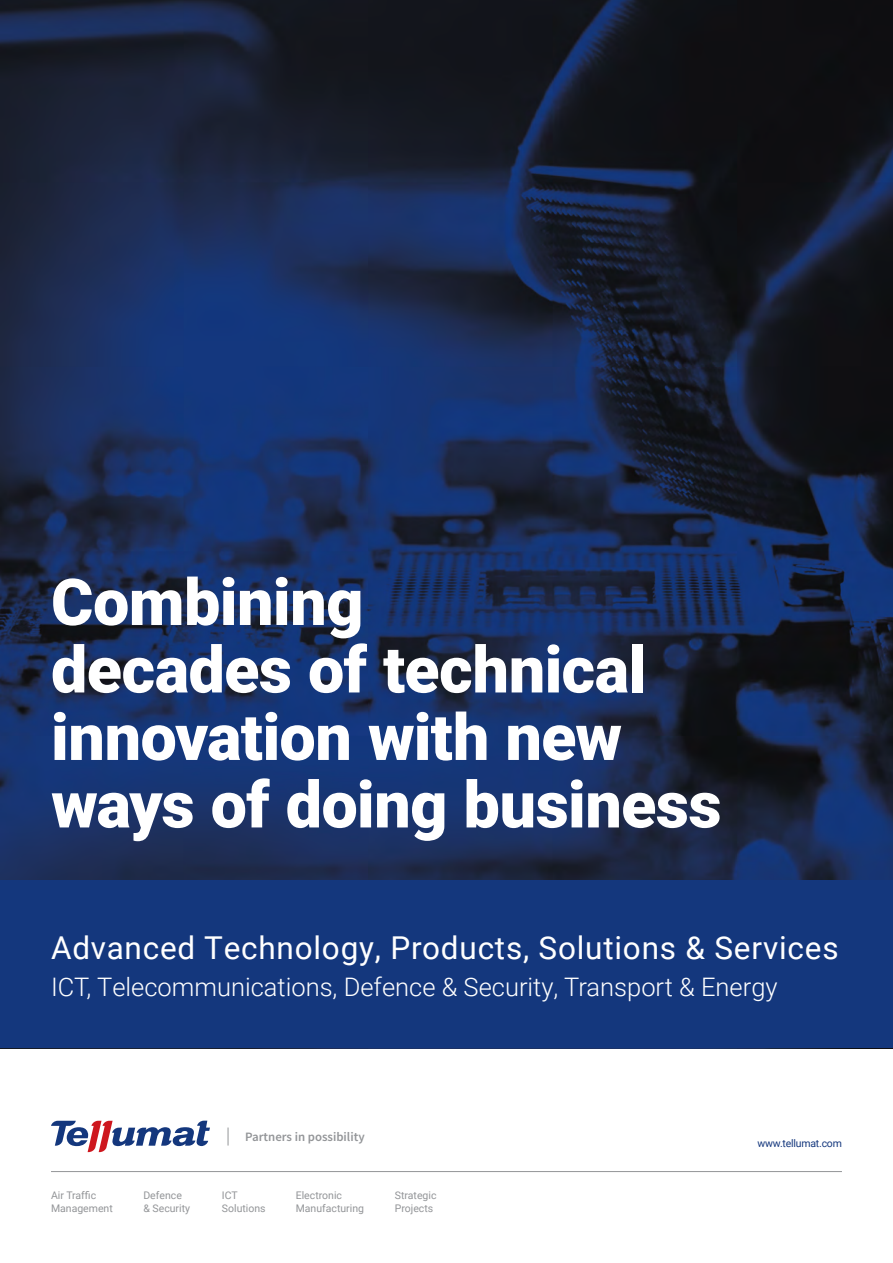
<style>
.page{position:relative;width:893px;height:1263px;background:#fff}
.page>*{position:absolute;margin:0;border:0;box-sizing:border-box;transform-origin:0 0}
.t1{font:900 64.5px/67.5px "Roboto";letter-spacing:-.01em;color:#fff}
.t2{font:31.5px "Roboto";letter-spacing:.025em;color:#fff}
.t3{font:300 25.5px "Roboto";color:#fff}
.t4{font:600 12.75px "Source Sans Pro";color:#939598}
.t5{font:10.5px/12.6px "Roboto";color:#939598}
.t6{font:10.5px "Roboto";letter-spacing:-.02em;color:#14377d}
</style>
<div class="page">
<img style="left:0;top:0;width:893px;height:880px">
<svg style="left:51px;top:1121px;width:159px;height:31px"></svg>
<svg style="left:228px;top:1127px;width:1px;height:18px"></svg>
<hr style="left:51px;top:1171px;width:791px;height:1px;background:#939598">
<div style="left:0;top:880px;width:893px;height:168px;background:#14377d"></div>
<h1 class="t1" style="left:51px;top:566px;width:672px">Combining<br>decades of technical innovation with new ways of doing business</h1>
<h2 class="t2" style="left:51px;top:926px;width:789px">Advanced Technology, Products, Solutions &amp; Services</h2>
<h3 class="t3" style="left:51px;top:969px;width:728px">ICT, Telecommunications, Defence &amp; Security, Transport &amp; Energy</h3>
<p class="t4" style="left:245px;top:1128px;width:121px">Partners in possibility</p>
<p class="t5" style="left:51px;top:1188px;width:63px">Air Traffic<br>Management</p>
<p class="t5" style="left:143px;top:1188px;width:48px">Defence &amp; Security</p>
<p class="t5" style="left:222px;top:1188px;width:45px">ICT<br>Solutions</p>
<p class="t5" style="left:296px;top:1188px;width:70px">Electronic<br>Manufacturing</p>
<p class="t5" style="left:395px;top:1188px;width:43px">Strategic<br>Projects</p>
<p class="t6" style="left:758px;top:1136px;width:86px">www.tellumat.com</p>
</div>
